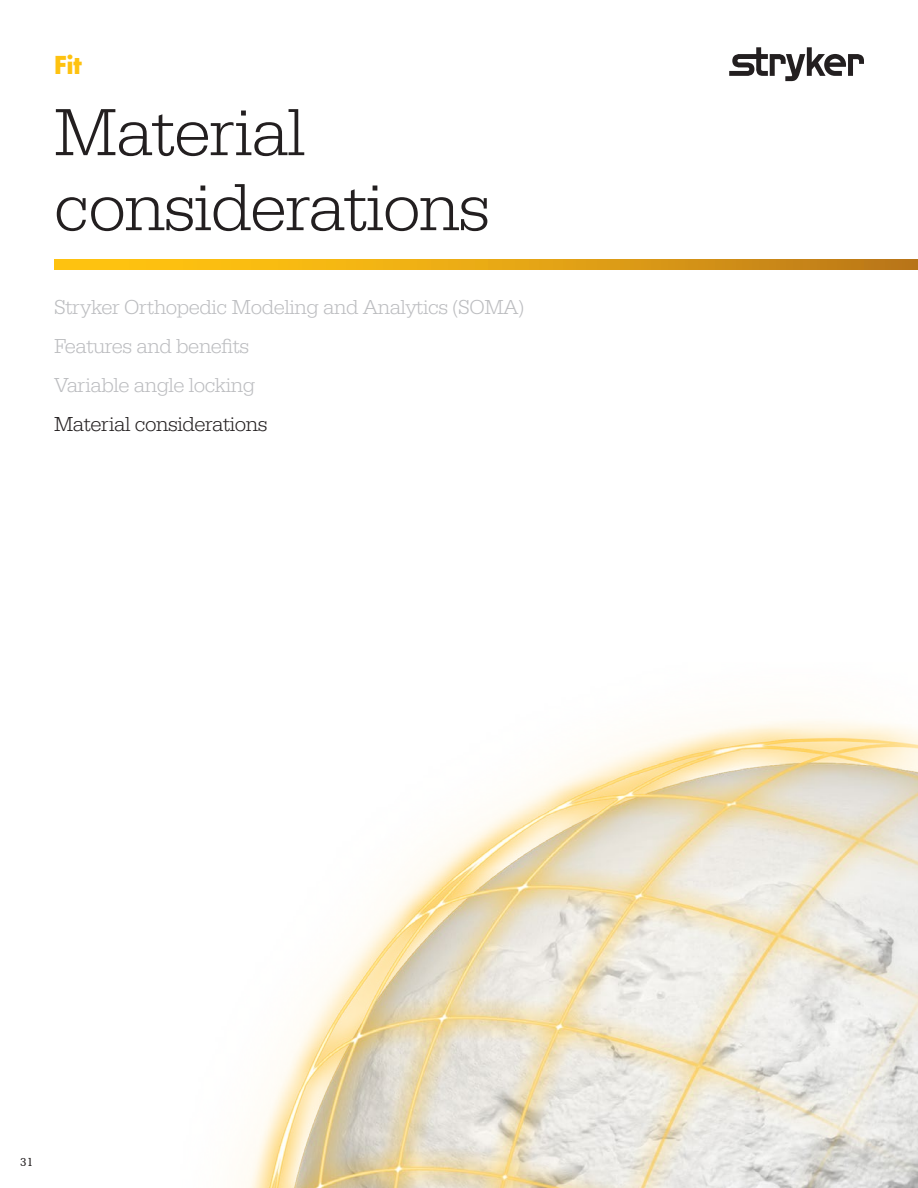
<style>
.page{position:relative;width:918px;height:1188px;background:#fff}
.page>*{position:absolute;margin:0;border:0;box-sizing:border-box;transform-origin:0 0}
.t1{font:300 69px/75px "URW Egyptienne TOT";letter-spacing:-.02em;color:#231f20}
.t2{font:700 24px "Futura Std";color:#fec210}
.t3{font:300 21px "URW Egyptienne TOT";letter-spacing:-.02em;color:#bcbdc0}
.t4{font:300 21px "URW Egyptienne TOT";letter-spacing:-.02em;color:#231f20}
.t5{font:12px "Humanist Slabserif 712 BT";color:#231f20}
</style>
<div class="page">
<svg style="left:729px;top:47px;width:135px;height:34px"></svg>
<img style="left:245px;top:719px;width:673px;height:469px">
<svg style="left:54px;top:259px;width:864px;height:11px;background:#e4a514"></svg>
<p class="t2" style="left:54px;top:49px;width:29px">Fit</p>
<p class="t1" style="left:54px;top:96px;width:438px">Material considerations</p>
<p class="t3" style="left:54px;top:295px;width:472px">Stryker Orthopedic Modeling and Analytics (SOMA)</p>
<p class="t3" style="left:54px;top:334px;width:197px">Features and benefits</p>
<p class="t3" style="left:54px;top:373px;width:203px">Variable angle locking</p>
<p class="t4" style="left:54px;top:412px;width:215px">Material considerations</p>
<p class="t5" style="left:20px;top:1154px;width:15px">31</p>
</div>
